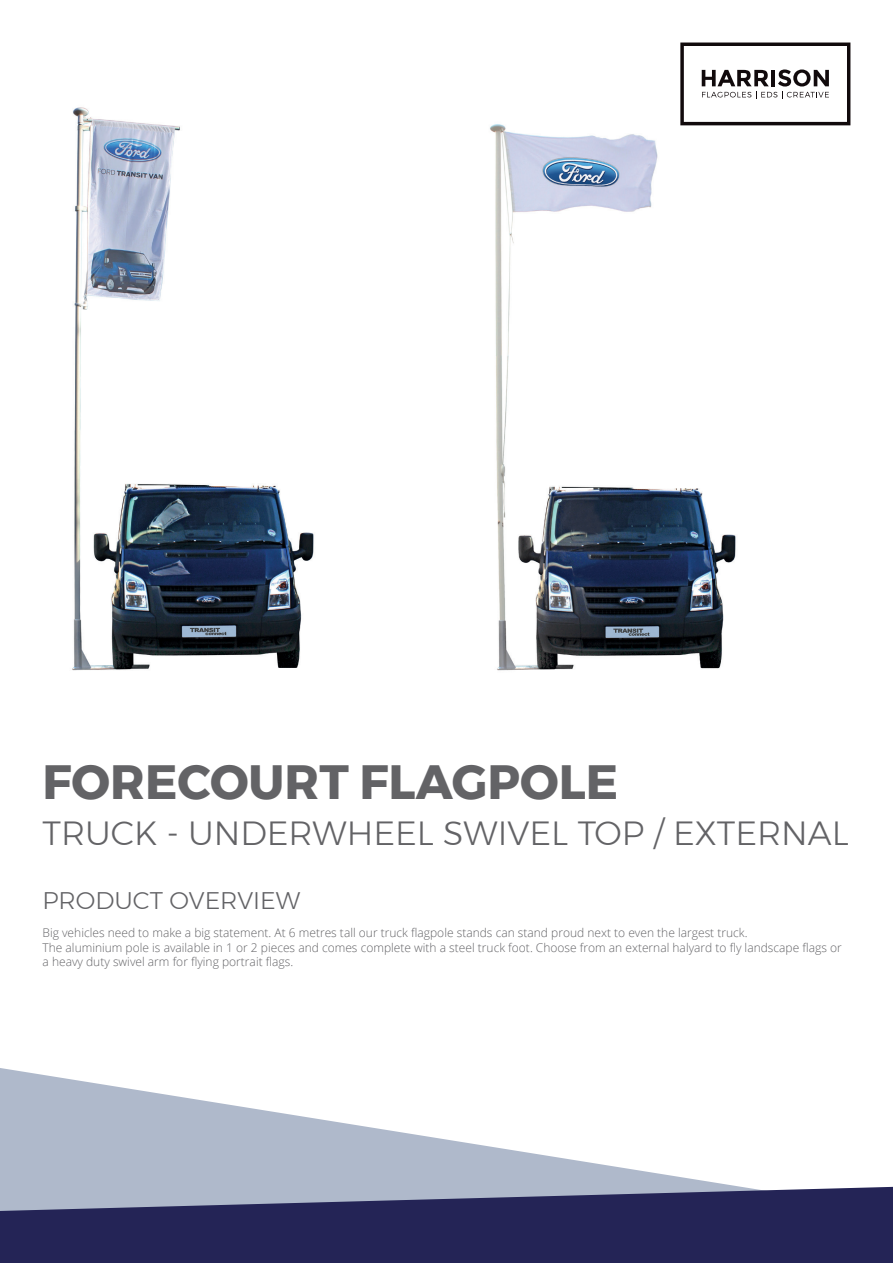
<style>
.page{position:relative;width:893px;height:1263px;background:#fff}
.page>*{position:absolute;margin:0;border:0;box-sizing:border-box;transform-origin:0 0}
.t1{font:700 48px "Montserrat";color:#636366}
.t2{font:300 33.45px "Montserrat";color:#636366}
.t3{font:300 24px "Montserrat";color:#636366}
.t4{font:300 12px/14.4px "Open Sans";color:#636366}
</style>
<div class="page">
<img style="left:490px;top:124px;width:251px;height:547px">
<svg style="left:680px;top:43px;width:170px;height:82px"></svg>
<img style="left:72px;top:107px;width:242px;height:564px">
<svg style="left:0;top:1068px;width:893px;height:119px"></svg>
<svg style="left:0;top:1187px;width:893px;height:76px;background:#3a3b68"></svg>
<p class="t1" style="left:43px;top:744px;width:577px">FORECOURT FLAGPOLE</p>
<p class="t2" style="left:43px;top:808px;width:808px">TRUCK - UNDERWHEEL SWIVEL TOP / EXTERNAL</p>
<p class="t3" style="left:43px;top:882px;width:259px">PRODUCT OVERVIEW</p>
<p class="t4" style="left:43px;top:925px;width:706px">Big vehicles need to make a big statement. At 6 metres tall our truck flagpole stands can stand proud next to even the largest truck.</p>
<p class="t4" style="left:43px;top:940px;width:801px">The aluminium pole is available in 1 or 2 pieces and comes complete with a steel truck foot. Choose from an external halyard to fly landscape flags or a heavy duty swivel arm for flying portrait flags.</p>
</div>
